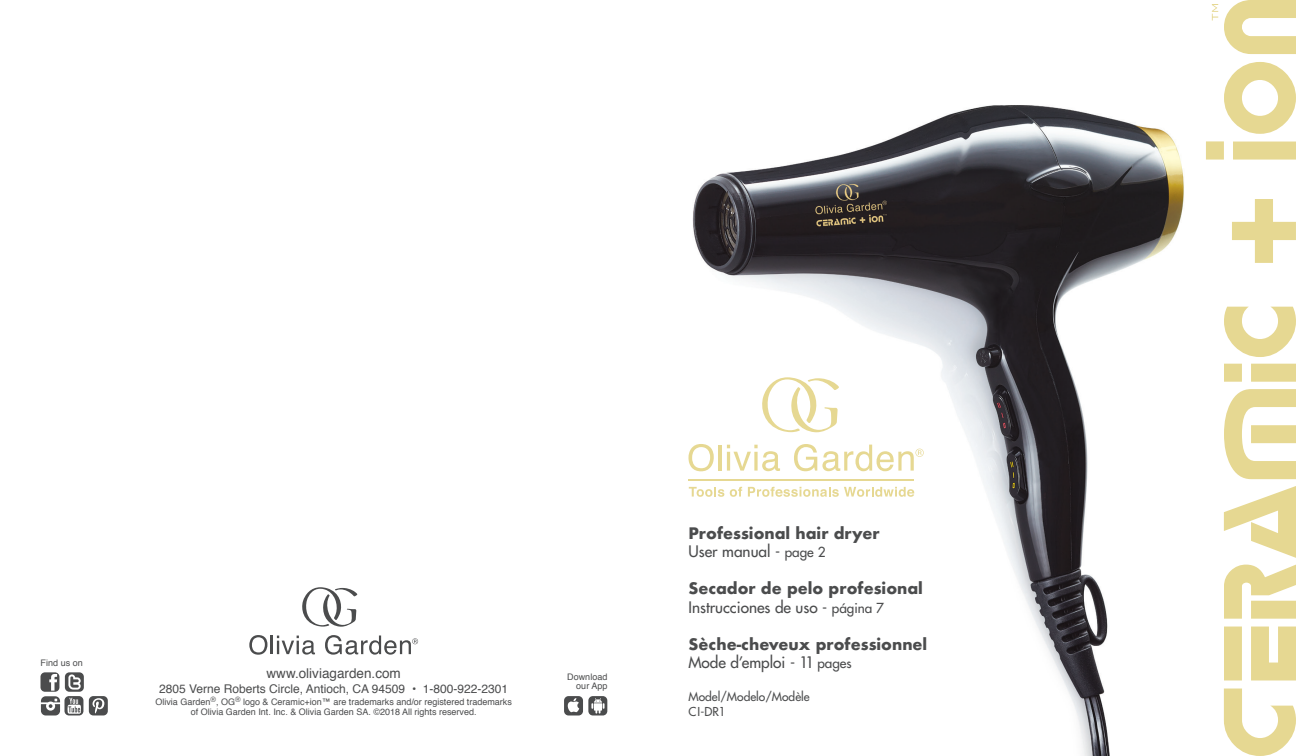
<style>
.page{position:relative;width:1296px;height:756px;background:#fff}
.page>*{position:absolute;margin:0;border:0;box-sizing:border-box;transform-origin:0 0}
.t1{font:700 15.45px "Futura";color:#4b4c4d}
.t2{font:15.45px "Futura";color:#4b4c4d}
.t3{font:13.5px "Helvetica";color:#4b4c4d}
.t4{font:12px "Helvetica";color:#4b4c4d}
.t5{font:12px "Futura";color:#4b4c4d}
.t6{font:9px/10.2px "Helvetica";color:#4b4c4d;text-align:center}
.s1{font-size:13.5px}
</style>
<div class="page">
<img style="left:688px;top:4px;width:597px;height:752px">
<svg style="left:564px;top:696px;width:43px;height:20px"></svg>
<svg style="left:41px;top:672px;width:67px;height:44px"></svg>
<svg style="left:249px;top:635px;width:66px;height:20px"></svg>
<svg style="left:325px;top:635px;width:93px;height:20px"></svg>
<svg style="left:302px;top:587px;width:55px;height:40px"></svg>
<svg style="left:1224px;top:689px;width:72px;height:67px"></svg>
<svg style="left:1224px;top:627px;width:72px;height:53px"></svg>
<svg style="left:1224px;top:564px;width:72px;height:55px"></svg>
<svg style="left:1224px;top:486px;width:72px;height:72px"></svg>
<svg style="left:1224px;top:389px;width:72px;height:90px"></svg>
<svg style="left:1224px;top:364px;width:72px;height:18px"></svg>
<svg style="left:1224px;top:307px;width:72px;height:50px"></svg>
<svg style="left:1232px;top:199px;width:64px;height:64px"></svg>
<svg style="left:1206px;top:141px;width:90px;height:19px;background:#e9dda1"></svg>
<svg style="left:1224px;top:62px;width:72px;height:72px"></svg>
<svg style="left:1224px;top:0;width:72px;height:54px"></svg>
<svg style="left:1212px;top:4px;width:6px;height:17px"></svg>
<svg style="left:688px;top:444px;width:26px;height:27px"></svg>
<hr style="left:718px;top:445px;width:3px;height:26px;background:#e6d892">
<svg style="left:727px;top:445px;width:53px;height:26px"></svg>
<svg style="left:794px;top:444px;width:130px;height:27px"></svg>
<svg style="left:760px;top:377px;width:79px;height:55px"></svg>
<hr style="left:688px;top:479px;width:226px;height:1px;background:#e6d892">
<svg style="left:689px;top:487px;width:35px;height:10px"></svg>
<svg style="left:730px;top:487px;width:12px;height:10px"></svg>
<svg style="left:748px;top:487px;width:166px;height:10px"></svg>
<p class="t6" style="left:40px;top:658px;width:44px">Find us on</p>
<p class="t3" style="left:267px;top:663px;width:136px">www.oliviagarden.com</p>
<p class="t4" style="left:159px;top:679px;width:351px">2805 Verne Roberts Circle, Antioch, CA 94509 • 1-800-922-2301</p>
<p class="t6" style="left:155px;top:697px;width:358px">Olivia Garden<sup>®</sup>, OG<sup>®</sup> logo &amp; Ceramic+ion™ are trademarks and/or registered trademarks of Olivia Garden Int. Inc. &amp; Olivia Garden SA. ©2018 All rights reserved.</p>
<p class="t6" style="left:567px;top:672px;width:42px">Download</p>
<p class="t6" style="left:576px;top:682px;width:33px">our App</p>
<p class="t1" style="left:688px;top:522px;width:193px">Professional hair dryer</p>
<p class="t2" style="left:688px;top:542px;width:139px">User manual - <span class="s1">page 2</span></p>
<p class="t1" style="left:688px;top:577px;width:236px">Secador de pelo profesional</p>
<p class="t2" style="left:688px;top:597px;width:197px">Instrucciones de uso - <span class="s1">página 7</span></p>
<p class="t1" style="left:688px;top:633px;width:240px">Sèche-cheveux professionnel</p>
<p class="t2" style="left:688px;top:653px;width:165px">Mode d’emploi - 11 <span class="s1">pages</span></p>
<p class="t5" style="left:688px;top:689px;width:123px">Model/Modelo/Modèle</p>
<p class="t5" style="left:688px;top:704px;width:39px">CI-DR1</p>
</div>
